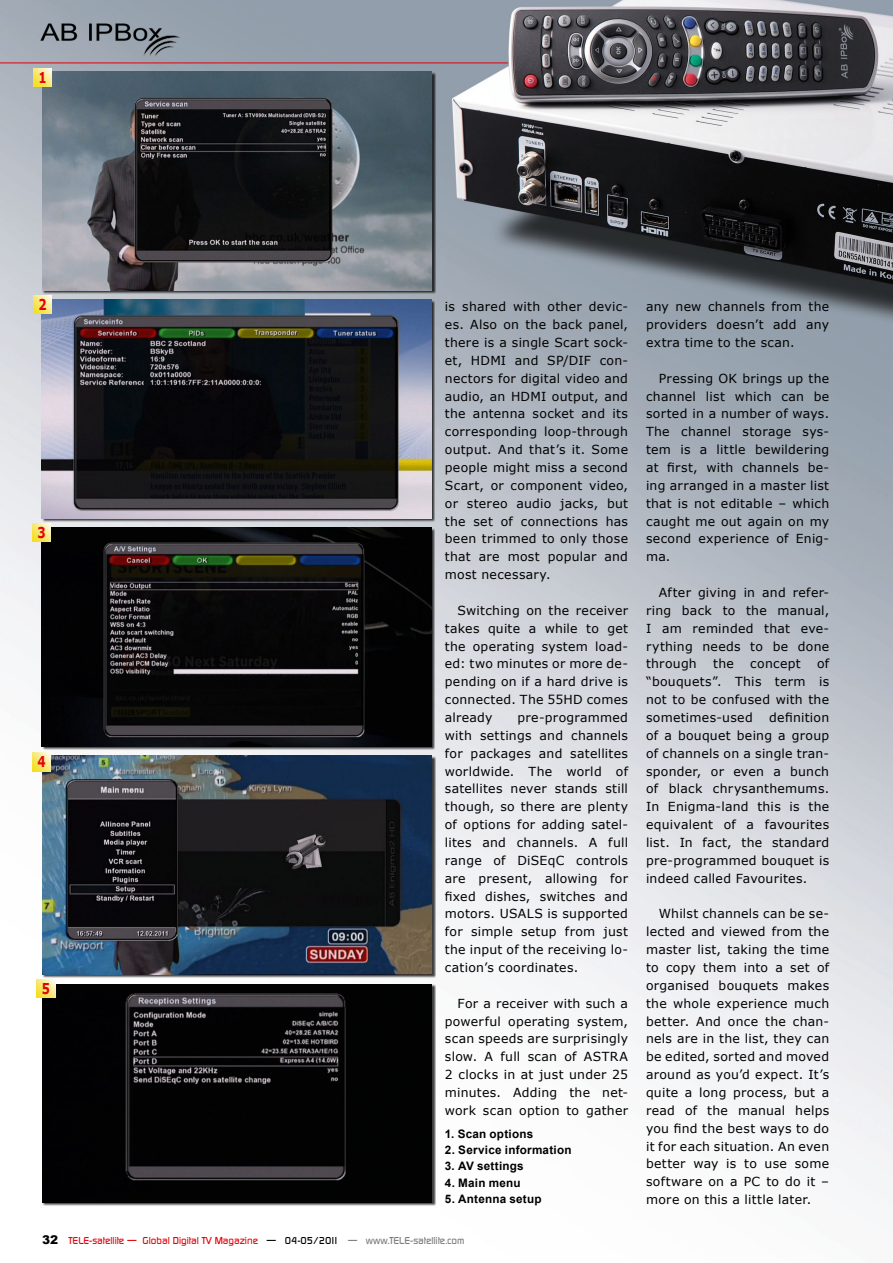
<style>
.page{position:relative;width:893px;height:1263px;background:#fff}
.page>*{position:absolute;margin:0;border:0;box-sizing:border-box;transform-origin:0 0}
.t1{font:700 15px "Verdana";color:#e3020a;scale:.77 1}
.t2{font:12.45px/17.9px "Verdana";letter-spacing:.02em;color:#000;text-align:justify}
.t3{font:700 11.7px "Arial";letter-spacing:.02em;color:#000}
.t4{font:500 9.75px "Digital";color:#e3000b}
.s1{font-family:"Arial";font-weight:900;font-size:12px;color:#000}
.s2{color:#000}
.s3{color:#7a7b7a}
</style>
<div class="page">
<img style="left:0;top:0;width:893px;height:1205px">
<hr style="left:0;top:63px;width:508px;height:1px;background:#e3000b">
<div style="left:43px;top:72px;width:393px;height:222px;background:#000;opacity:.75"></div>
<img style="left:43px;top:72px;width:389px;height:218px">
<div style="left:42px;top:300px;width:393px;height:222px;background:#000;opacity:.75"></div>
<img style="left:42px;top:300px;width:389px;height:218px">
<div style="left:42px;top:528px;width:393px;height:222px;background:#000;opacity:.75"></div>
<img style="left:42px;top:528px;width:389px;height:218px">
<div style="left:43px;top:756px;width:393px;height:222px;background:#000;opacity:.75"></div>
<img style="left:43px;top:756px;width:389px;height:218px">
<div style="left:43px;top:984px;width:393px;height:222px;background:#000;opacity:.75"></div>
<img style="left:43px;top:984px;width:389px;height:218px">
<svg style="left:33px;top:68px;width:19px;height:19px"></svg>
<svg style="left:33px;top:295px;width:19px;height:19px"></svg>
<svg style="left:33px;top:523px;width:18px;height:19px"></svg>
<svg style="left:33px;top:753px;width:18px;height:18px"></svg>
<svg style="left:37px;top:979px;width:18px;height:19px"></svg>
<img style="left:33px;top:13px;width:153px;height:48px">
<p class="t1" style="left:38px;top:67px;width:12px">1</p>
<p class="t1" style="left:38px;top:294px;width:12px">2</p>
<p class="t1" style="left:38px;top:522px;width:12px">3</p>
<p class="t1" style="left:38px;top:751px;width:12px">4</p>
<p class="t1" style="left:42px;top:978px;width:12px">5</p>
<p class="t2" style="left:445px;top:298px;width:185px">is shared with other devic&shy;es. Also on the back panel, there is a single Scart sock&shy;et, HDMI and SP/DIF con&shy;nectors for digital video and audio, an HDMI output, and the antenna socket and its corresponding loop-through output. And that’s it. Some people might miss a second Scart, or component video, or stereo audio jacks, but the set of connections has been trimmed to only those that are most popular and most necessary.</p>
<p class="t2" style="left:445px;top:601px;width:185px;text-indent:13px">Switching on the receiver takes quite a while to get the operating system load&shy;ed: two minutes or more de&shy;pending on if a hard drive is connected. The 55HD comes already</p>
<p class="t2" style="left:445px;top:708px;width:185px;text-indent:73px">pre-programmed with settings and channels for packages and satellites worldwide. The world of satellites never stands still though, so there are plenty of options for adding satel&shy;lites and channels. A full range of DiSEqC controls are present, allowing for fixed dishes, switches and motors. USALS is supported for simple setup from just the input of the receiving lo&shy;cation’s coordinates.</p>
<p class="t2" style="left:445px;top:994px;width:185px;text-indent:13px">For a receiver with such a powerful operating system, scan speeds are surprisingly slow. A full scan of ASTRA 2 clocks in at just under 25 minutes. Adding the net&shy;work scan option to gather</p>
<p class="t3" style="left:445px;top:1126px;width:90px">1. Scan options</p>
<p class="t3" style="left:445px;top:1142px;width:128px">2. Service information</p>
<p class="t3" style="left:445px;top:1158px;width:80px">3. AV settings</p>
<p class="t3" style="left:445px;top:1174px;width:77px">4. Main menu</p>
<p class="t3" style="left:445px;top:1191px;width:98px">5. Antenna setup</p>
<p class="t4" style="left:42px;top:1235px;width:424px"><span class="s1">32</span> TELE-satellite — Global Digital TV Magazine <span class="s2">— 04-05/2011</span> <span class="s3">— www.TELE-satellite.com</span></p>
<p class="t2" style="left:646px;top:298px;width:185px">any new channels from the providers doesn’t add any extra time to the scan.</p>
<p class="t2" style="left:646px;top:369px;width:185px;text-indent:13px">Pressing OK brings up the channel list which can be sorted in a number of ways.<br>The channel storage sys&shy;tem is a little bewildering at first, with channels be&shy;ing arranged in a master list that is not editable – which caught me out again on my second experience of Enig&shy;ma.</p>
<p class="t2" style="left:646px;top:583px;width:185px;text-indent:13px">After giving in and refer&shy;ring back to the manual, I am reminded that eve&shy;rything needs to be done through</p>
<p class="t2" style="left:646px;top:655px;width:185px;text-indent:171px">of “bouquets”. This term is not to be confused with the sometimes-used</p>
<p class="t2" style="left:713px;top:655px;width:22px">the</p>
<p class="t2" style="left:750px;top:655px;width:52px">concept</p>
<p class="t2" style="left:646px;top:708px;width:185px;text-indent:123px">definition of a bouquet being a group of channels on a single tran&shy;sponder, or even a bunch of black chrysanthemums.<br>In Enigma-land this is the equivalent of a favourites list. In fact, the standard pre-programmed bouquet is indeed called Favourites.</p>
<p class="t2" style="left:646px;top:905px;width:185px;text-indent:13px">Whilst channels can be se&shy;lected and viewed from the master list, taking the time to copy them into a set of organised bouquets makes the whole experience much better. And once the chan&shy;nels are in the list, they can be edited, sorted and moved around as you’d expect. It’s quite a long process, but a read of the manual helps you find the best ways to do it for each situation. An even better way is to use some software on a PC to do it – more on this a little later.</p>
</div>
